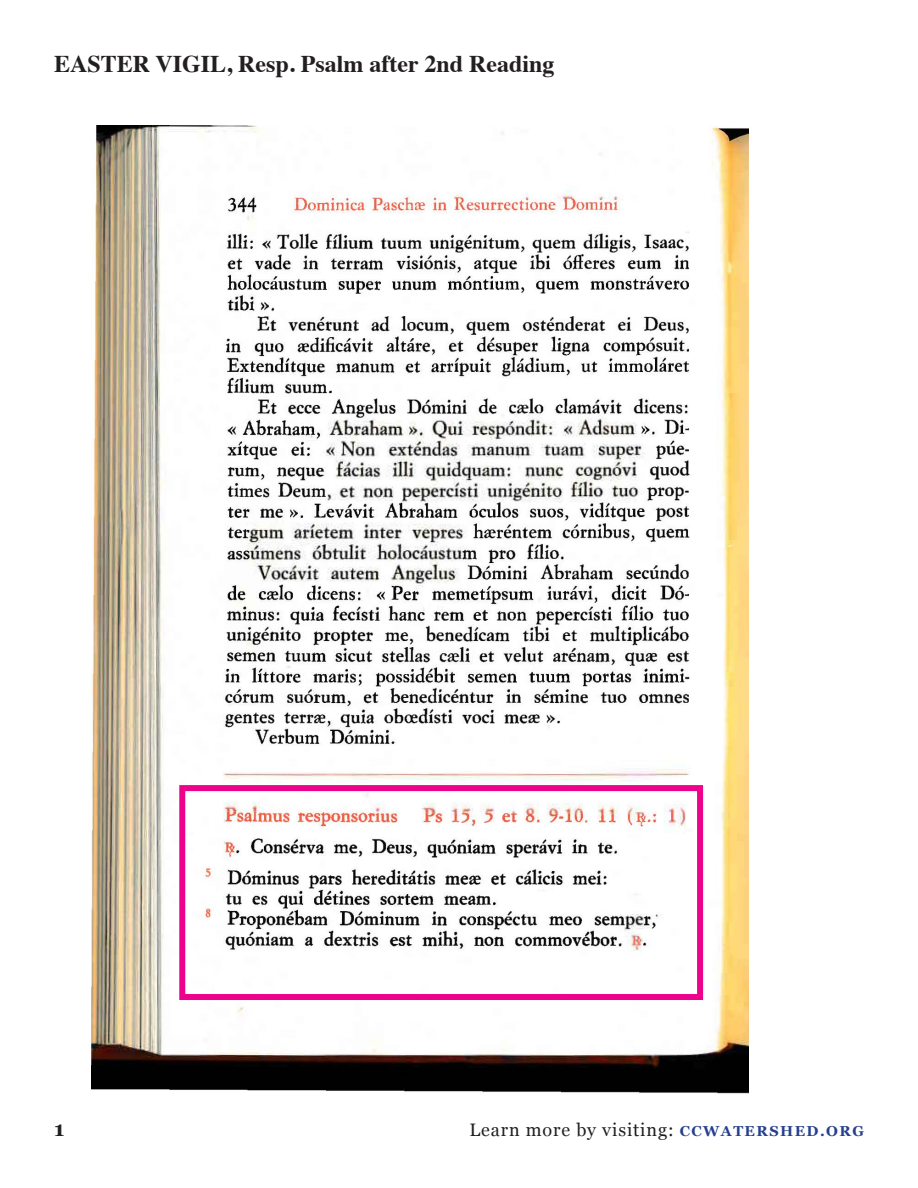
<style>
.page{position:relative;width:918px;height:1188px;background:#fff}
.page>*{position:absolute;margin:0;border:0;box-sizing:border-box;transform-origin:0 0}
.t1{font:700 24px "Times";color:#231f20}
.t2{font:700 21px "Georgia";color:#231f20}
.TRANSLATIONS{font:18px "Georgia";letter-spacing:.05em;color:#231f20}
.s1{font-weight:700;font-size:14.4px;color:#253f8e}
</style>
<div class="page">
<img style="left:92px;top:125px;width:656px;height:969px">
<img style="left:92px;top:822px;width:656px;height:270px">
<img style="left:105px;top:125px;width:26px;height:888px">
<div style="left:179px;top:785px;width:524px;height:215px;border:6px solid #ed028c"></div>
<p class="t1" style="left:54px;top:41px;width:502px">EASTER VIGIL, Resp. Psalm after 2nd Reading</p>
<p class="t2" style="left:54px;top:1113px;width:12px">1</p>
<p class="TRANSLATIONS" style="left:469px;top:1117px;width:396px">Learn more by visiting: <span class="s1">CCWATERSHED.ORG</span></p>
</div>
